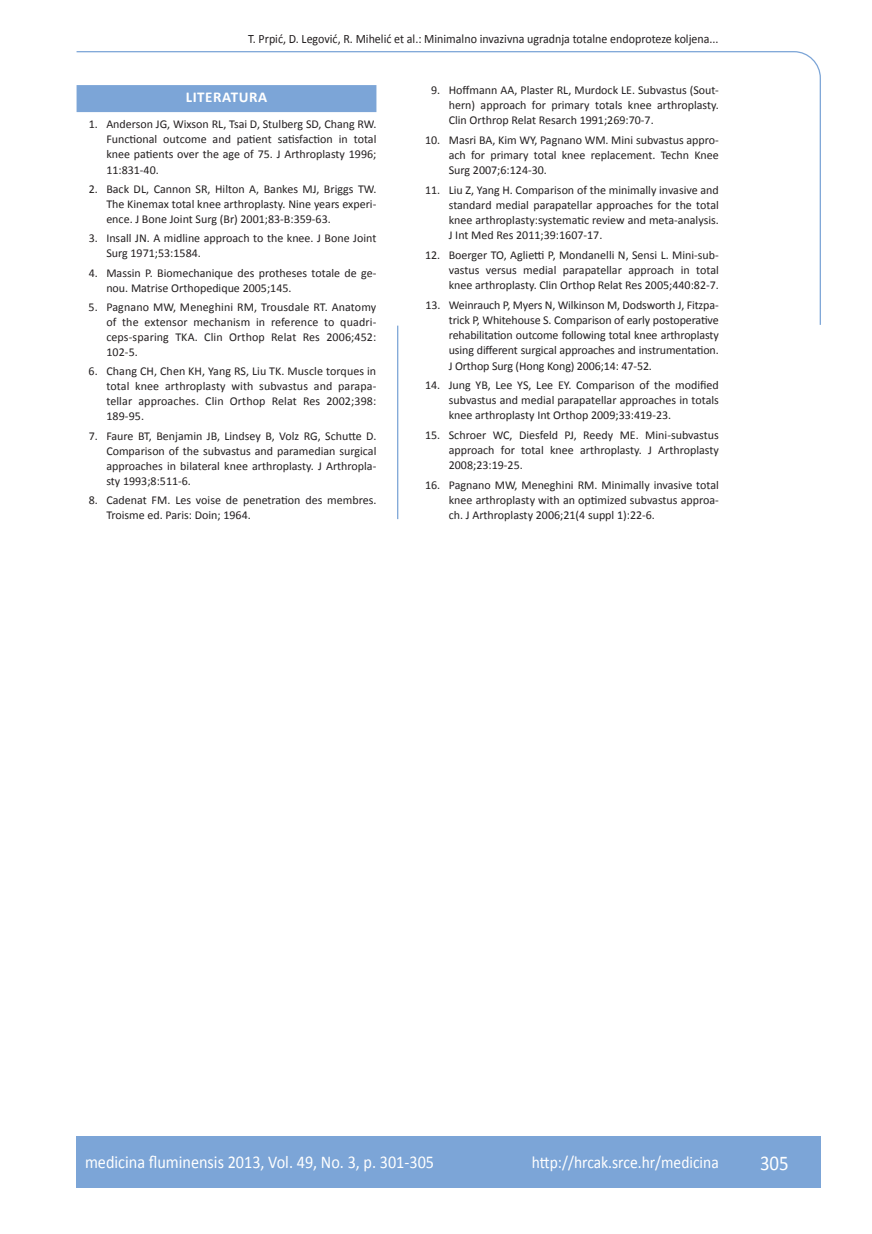
<style>
.page{position:relative;width:872px;height:1234px;background:#fff}
.page>*{position:absolute;margin:0;border:0;box-sizing:border-box;transform-origin:0 0}
.t1{font:21px "Calibri";color:#fff;scale:.9 1}
.t2{font:18px "Calibri";color:#fff;scale:.9 1}
.t3{font:17.25px "Calibri";color:#fff;scale:.9 1}
.t4{font:700 15px "Calibri";letter-spacing:.04em;color:#fff}
.t5{font:12.75px "Calibri";color:#231f20;scale:.94 1}
.t6{font:12px/15.1px "Calibri";color:#231f20;text-align:justify}
</style>
<div class="page">
<svg style="left:76px;top:51px;width:745px;height:275px"></svg>
<hr style="left:397px;top:325px;width:1px;height:194px;background:#7ca5d7">
<div style="left:77px;top:1135px;width:744px;height:51px;background:#7ca5d7"></div>
<div style="left:77px;top:85px;width:299px;height:27px;background:#7ca5d7"></div>
<p class="t5" style="left:248px;top:30px;width:502px">T. Prpić, D. Legović, R. Mihelić et al.: Minimalno invazivna ugradnja totalne endoproteze koljena...</p>
<p class="t4" style="left:186px;top:88px;width:83px">LITERATURA</p>
<p class="t6" style="left:106px;top:116px;width:271px;text-indent:-18px">1. Anderson JG, Wixson RL, Tsai D, Stulberg SD, Chang RW.<br>Functional outcome and patient satisfaction in total knee patients over the age of 75. J Arthroplasty 1996; 11:831-40.</p>
<p class="t6" style="left:106px;top:181px;width:271px;text-indent:-18px">2. Back DL, Cannon SR, Hilton A, Bankes MJ, Briggs TW.<br>The Kinemax total knee arthroplasty. Nine years experi&shy;ence. J Bone Joint Surg (Br) 2001;83-B:359-63.</p>
<p class="t6" style="left:106px;top:230px;width:271px;text-indent:-18px">3. Insall JN. A midline approach to the knee. J Bone Joint<br>Surg 1971;53:1584.</p>
<p class="t6" style="left:106px;top:264px;width:271px;text-indent:-18px">4. Massin P. Biomechanique des protheses totale de ge&shy;nou. Matrise Orthopedique 2005;145.</p>
<p class="t6" style="left:106px;top:299px;width:271px;text-indent:-18px">5. Pagnano MW, Meneghini RM, Trousdale RT. Anatomy of the extensor mechanism in reference to quadri&shy;ceps-sparing TKA. Clin Orthop Relat Res 2006;452:<br>102-5.</p>
<p class="t6" style="left:106px;top:363px;width:271px;text-indent:-18px">6. Chang CH, Chen KH, Yang RS, Liu TK. Muscle torques in total knee arthroplasty with subvastus and parapa&shy;tellar approaches. Clin Orthop Relat Res 2002;398:<br>189-95.</p>
<p class="t6" style="left:106px;top:427px;width:272px;text-indent:-18px">7. Faure BT, Benjamin JB, Lindsey B, Volz RG, Schutte D.<br>Comparison of the subvastus and paramedian surgical approaches in bilateral knee arthroplasty. J Arthropla&shy;sty 1993;8:511-6.</p>
<p class="t6" style="left:106px;top:492px;width:271px;text-indent:-18px">8. Cadenat FM. Les voise de penetration des membres.<br>Troisme ed. Paris: Doin; 1964.</p>
<p class="t6" style="left:449px;top:82px;width:271px;text-indent:-18px">9. Hoffmann AA, Plaster RL, Murdock LE. Subvastus (Sout&shy;hern) approach for primary totals knee arthroplasty.<br>Clin Orthrop Relat Resarch 1991;269:70-7.</p>
<p class="t6" style="left:449px;top:132px;width:271px;text-indent:-24px">10. Masri BA, Kim WY, Pagnano WM. Mini subvastus appro&shy;ach for primary total knee replacement. Techn Knee Surg 2007;6:124-30.</p>
<p class="t6" style="left:449px;top:182px;width:271px;text-indent:-24px">11. Liu Z, Yang H. Comparison of the minimally invasive and standard medial parapatellar approaches for the total knee arthroplasty:systematic review and meta-analysis.<br>J Int Med Res 2011;39:1607-17.</p>
<p class="t6" style="left:449px;top:247px;width:271px;text-indent:-24px">12. Boerger TO, Aglietti P, Mondanelli N, Sensi L. Mini-sub&shy;vastus versus medial parapatellar approach in total knee arthroplasty. Clin Orthop Relat Res 2005;440:82-7.</p>
<p class="t6" style="left:449px;top:296px;width:271px;text-indent:-23px">13. Weinrauch P, Myers N, Wilkinson M, Dodsworth J, Fitzpa&shy;trick P, Whitehouse S. Comparison of early postoperative rehabilitation outcome following total knee arthroplasty using different surgical approaches and instrumentation.<br>J Orthop Surg (Hong Kong) 2006;14: 47-52.</p>
<p class="t6" style="left:449px;top:377px;width:271px;text-indent:-24px">14. Jung YB, Lee YS, Lee EY. Comparison of the modified subvastus and medial parapatellar approaches in totals knee arthroplasty Int Orthop 2009;33:419-23.</p>
<p class="t6" style="left:449px;top:426px;width:271px;text-indent:-24px">15. Schroer WC, Diesfeld PJ, Reedy ME. Mini-subvastus approach for total knee arthroplasty. J Arthroplasty 2008;23:19-25.</p>
<p class="t6" style="left:449px;top:476px;width:271px;text-indent:-24px">16. Pagnano MW, Meneghini RM. Minimally invasive total knee arthroplasty with an optimized subvastus approa&shy;ch. J Arthroplasty 2006;21(4 suppl 1):22-6.</p>
<h2 class="t2" style="left:85px;top:1150px;width:389px">medicina fluminensis 2013, Vol. 49, No. 3, p. 301-305</h2>
<h3 class="t3" style="left:532px;top:1151px;width:209px">http://hrcak.srce.hr/medicina</h3>
<h1 class="t1" style="left:760px;top:1149px;width:33px">305</h1>
</div>
